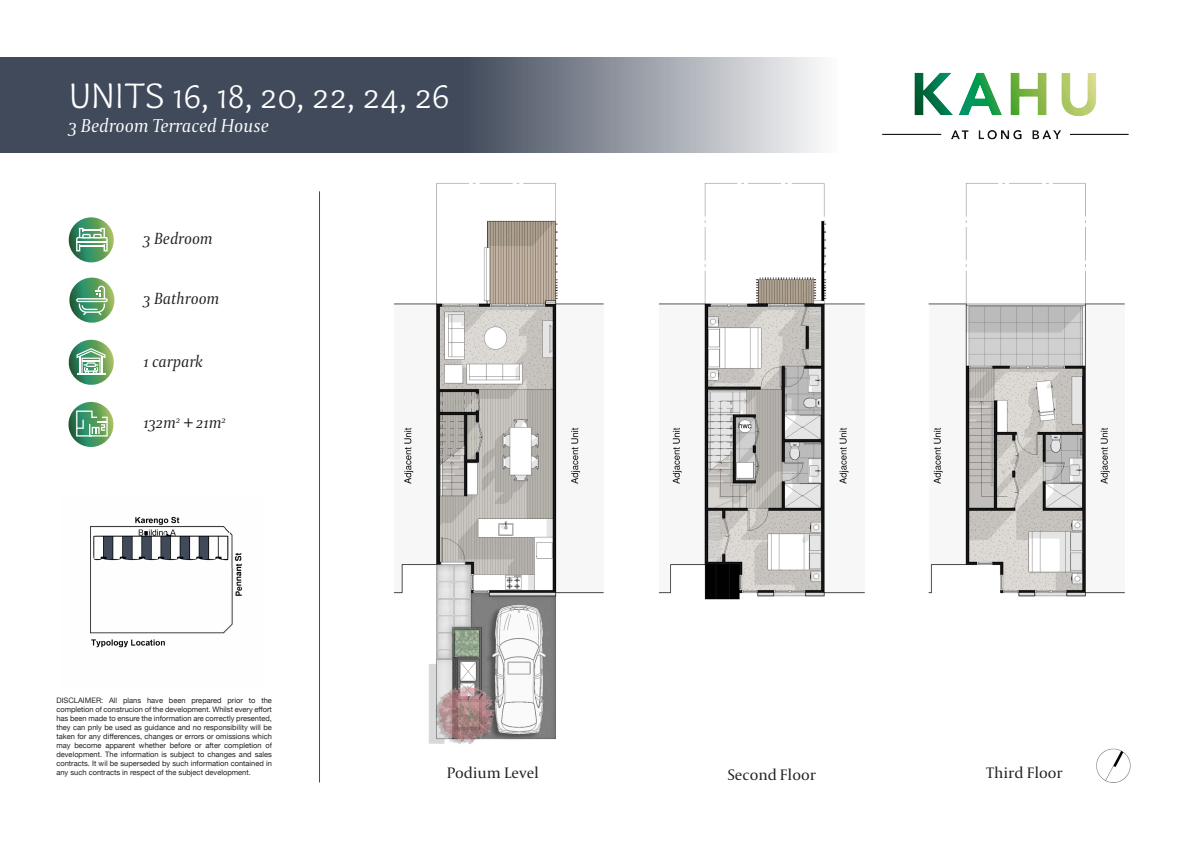
<style>
.page{position:relative;width:1191px;height:842px;background:#fff}
.page>*{position:absolute;margin:0;border:0;box-sizing:border-box;transform-origin:0 0}
.t1{font:300 36.1px "Capucine Basic";color:#fff}
.t2{font:italic 19.7px "Capitolium 2";color:#fff}
.t3{font:italic 17px "Capitolium 2";color:#231f20}
.t4{font:16px "Capitolium 2";color:#231f20}
.t5{font:700 8.2px "Arial";color:#231f20}
.t6{font:7.5px/9px "Helvetica Neue";color:#231f20;text-align:justify}
</style>
<div class="page">
<img style="left:393px;top:183px;width:731px;height:561px">
<div style="left:0;top:57px;width:360px;height:96px;background:#414a5b"></div>
<img style="left:882px;top:72px;width:247px;height:68px">
<hr style="left:319px;top:191px;width:1px;height:591px;background:#414a5b">
<svg style="left:68px;top:217px;width:46px;height:46px"></svg>
<svg style="left:69px;top:278px;width:46px;height:45px"></svg>
<svg style="left:68px;top:402px;width:46px;height:45px"></svg>
<svg style="left:68px;top:340px;width:46px;height:45px"></svg>
<img style="left:90px;top:516px;width:152px;height:132px">
<svg style="left:360px;top:57px;width:462px;height:96px;background:#858a95"></svg>
<img style="left:1096px;top:748px;width:35px;height:35px">
<p class="t1" style="left:69px;top:72px;width:382px">UNITS 16, 18, 20, 22, 24, 26</p>
<p class="t2" style="left:69px;top:113px;width:202px">3 Bedroom Terraced House</p>
<p class="t3" style="left:144px;top:227px;width:71px">3 Bedroom</p>
<p class="t3" style="left:144px;top:287px;width:77px">3 Bathroom</p>
<p class="t3" style="left:144px;top:350px;width:61px">1 carpark</p>
<p class="t3" style="left:144px;top:412px;width:84px">132m<sup>2</sup> + 21m<sup>2</sup></p>
<p class="t6" style="left:56px;top:696px;width:217px">DISCLAIMER: All plans have been prepared prior to the completion of construcion of the development. Whilst every effort has been made to ensure the information are correctly presented, they can pnly be used as guidance and no responsibility will be taken for any differences, changes or errors or omissions which may become apparent whether before or after completion of development. The information is subject to changes and sales contracts. It wil be superseded by such information contained in any such contracts in respect of the subject development.</p>
<p class="t4" style="left:447px;top:762px;width:94px">Podium Level</p>
<p class="t4" style="left:727px;top:764px;width:90px">Second Floor</p>
<p class="t4" style="left:986px;top:762px;width:78px">Third Floor</p>
<p class="t5" style="left:960px;top:770px;width:66px">1 Bedroom Total</p>
</div>
